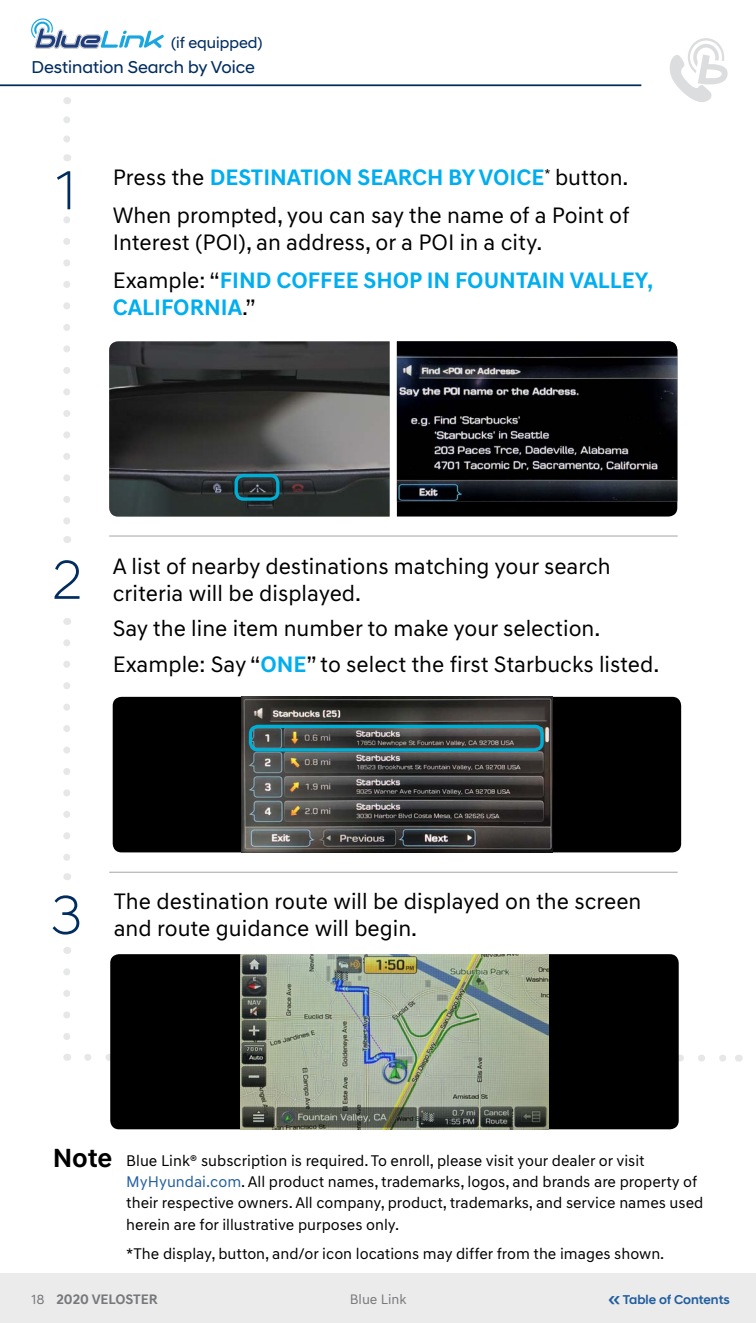
<style>
.page{position:relative;width:756px;height:1323px;background:#fff}
.page>*{position:absolute;margin:0;border:0;box-sizing:border-box;transform-origin:0 0}
.t1{font:300 56px "Hyundai Sans Head";color:#002c5f}
.t2{font:22.75px/27.3px "Hyundai Sans Text";color:#000}
.t3{font:700 22.75px "Hyundai Sans Text";color:#00aeef}
.t4{font:17.5px "Hyundai Sans Head";color:#002c5f}
.t5{font:15.75px/21.3px "Hyundai Sans Text";color:#000}
.t6{font:15.75px "Hyundai Sans Head";color:#002c5f}
.t7{font:700 14px "Hyundai Sans Text";color:#77787b}
.t8{font:14px "Hyundai Sans Text";color:#77787b}
.t9{font:500 12.95px "Hyundai Sans Head";letter-spacing:-.005em;color:#215e9e}
.s1{font-weight:700;color:#00aeef}
.s2{font-weight:400;color:#000}
.s3{font-weight:700;font-size:26.78px}
.s4{color:#215e9e}
.s5{font-weight:400}
.s6{font-size:19.6px}
</style>
<div class="page">
<div style="left:0;top:1274px;width:756px;height:49px;background:#ebebec"></div>
<hr style="left:0;top:84px;width:641px;height:2px;background:#002c5f">
<svg style="left:63px;top:972px;width:7px;height:68px"></svg>
<svg style="left:84px;top:1054px;width:655px;height:8px"></svg>
<hr style="left:109px;top:536px;width:569px;height:1px;background:#a3a5a8">
<hr style="left:109px;top:872px;width:569px;height:1px;background:#a3a5a8">
<svg style="left:63px;top:643px;width:7px;height:218px"></svg>
<svg style="left:63px;top:216px;width:7px;height:309px"></svg>
<svg style="left:397px;top:502px;width:280px;height:15px;background:#080808"></svg>
<img style="left:397px;top:341px;width:280px;height:161px">
<img style="left:109px;top:341px;width:281px;height:176px">
<div style="left:235px;top:474px;width:44px;height:27px;border:3px solid #00afd5;border-radius:7px"></div>
<svg style="left:669px;top:38px;width:59px;height:64px"></svg>
<div style="left:113px;top:697px;width:568px;height:155px;background:#000;border-radius:9px"></div>
<img style="left:241px;top:697px;width:312px;height:155px">
<div style="left:249px;top:725px;width:295px;height:27px;border:3px solid #00afd5;border-radius:7px"></div>
<svg style="left:63px;top:120px;width:7px;height:23px"></svg>
<svg style="left:31px;top:18px;width:133px;height:31px"></svg>
<div style="left:110px;top:954px;width:569px;height:175px;background:#000;border-radius:9px"></div>
<img style="left:240px;top:954px;width:309px;height:175px">
<p class="t6" style="left:171px;top:33px;width:93px">(if equipped)</p>
<p class="t4" style="left:32px;top:56px;width:225px">Destination Search by Voice</p>
<h1 class="t1" style="left:57px;top:157px;width:20px">1</h1>
<p class="t2" style="left:113px;top:159px;width:518px;line-height:37.6px">Press the <span class="s1">DESTINATION SEARCH BY VOICE</span><sup>*</sup> button.<br>When prompted, you can say the name of a Point of</p>
<p class="t2" style="left:113px;top:224px;width:542px;line-height:37.6px">Interest (POI), an address, or a POI in a city.<br>Example: “<span class="s1">FIND COFFEE SHOP IN FOUNTAIN VALLEY,</span></p>
<p class="t3" style="left:113px;top:294px;width:144px">CALIFORNIA<span class="s2">.”</span></p>
<h1 class="t1" style="left:53px;top:547px;width:31px">2</h1>
<p class="t2" style="left:113px;top:552px;width:500px">A list of nearby destinations matching your search criteria will be displayed.</p>
<p class="t2" style="left:113px;top:611px;width:548px;line-height:35.2px">Say the line item number to make your selection.<br>Example: Say “<span class="s1">ONE</span>” to select the first Starbucks listed.</p>
<h1 class="t1" style="left:51px;top:882px;width:32px">3</h1>
<p class="t2" style="left:114px;top:888px;width:529px">The destination route will be displayed on the screen and route guidance will begin.</p>
<p class="t5" style="left:126px;top:1150px;width:579px;text-indent:-73px"><span class="s3">Note</span> Blue Link® subscription is required. To enroll, please visit your dealer or visit <span class="s4">MyHyundai.com</span>. All product names, trademarks, logos, and brands are property of their respective owners. All company, product, trademarks, and service names used herein are for illustrative purposes only.</p>
<p class="t5" style="left:126px;top:1243px;width:540px">*The display, button, and/or icon locations may differ from the images shown.</p>
<p class="t7" style="left:32px;top:1290px;width:128px"><span class="s5">18</span> 2020 VELOSTER</p>
<p class="t8" style="left:350px;top:1291px;width:58px">Blue Link</p>
<p class="t9" style="left:609px;top:1292px;width:123px"><span class="s6">«</span> Table of Contents</p>
</div>
